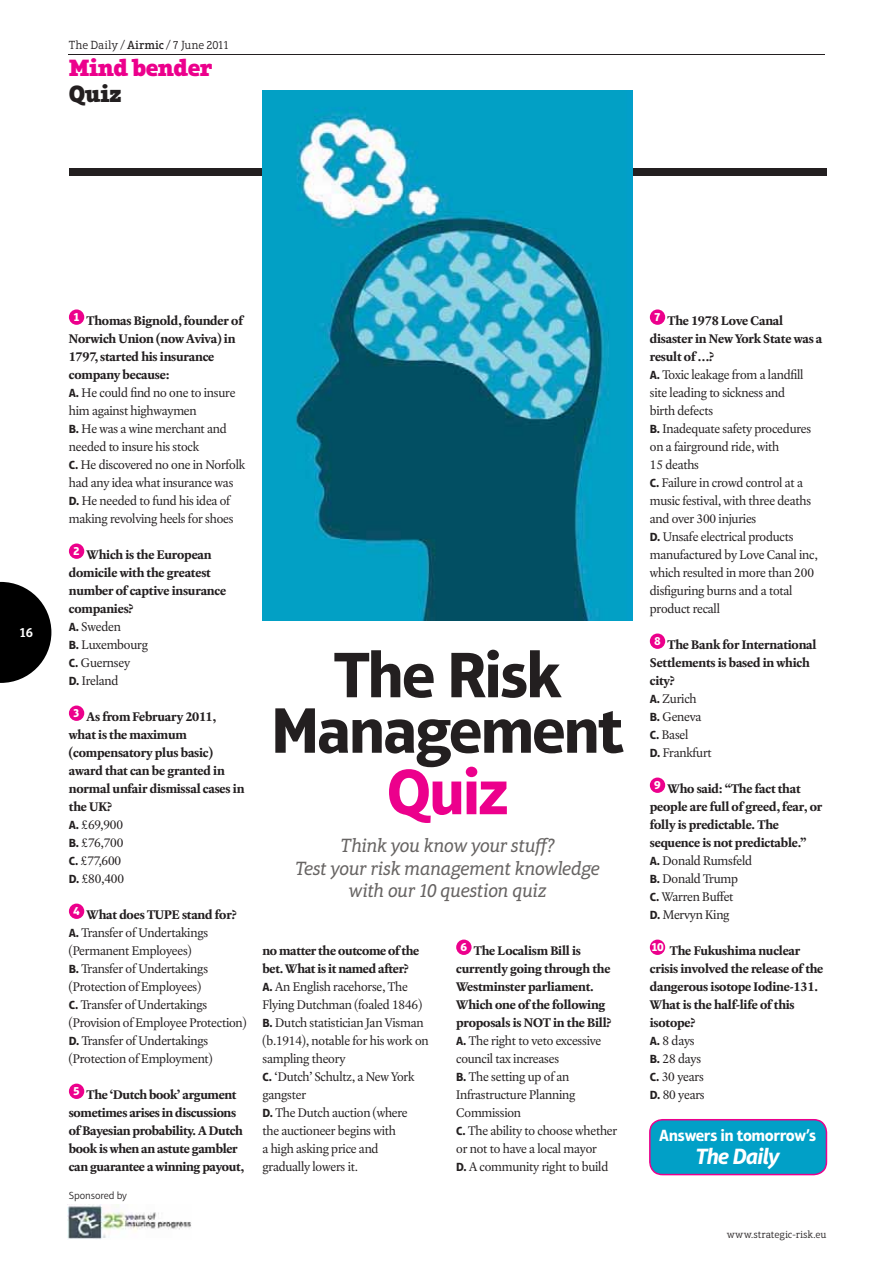
<style>
.page{position:relative;width:893px;height:1263px;background:#fff}
.page>*{position:absolute;margin:0;border:0;box-sizing:border-box;transform-origin:0 0}
.t1{font:700 65.25px/55.5px "Aptifer Sans LT Pro";letter-spacing:-.04em;color:#231f20;text-align:center}
.t2{font:700 65.25px "Aptifer Sans LT Pro";color:#ec008c}
.t3{font:900 24px "Aptifer Slab LT Pro";letter-spacing:-.025em;color:#ec008c}
.t4{font:900 24px "Aptifer Slab LT Pro";color:#231f20}
.t5{font:italic 700 22.5px "Aptifer Sans LT Pro";letter-spacing:-.025em;color:#fff}
.t6{font:italic 19.5px/22.5px "Aptifer Slab LT Pro";letter-spacing:-.025em;color:#676463;text-align:center}
.t7{font:700 16.5px "Aptifer Sans LT Pro";letter-spacing:-.025em;color:#fff}
.t8{font:600 13.5px "Aptifer Slab LT Pro";color:#fff}
.t9{font:13.35px/18px "Laurentian Std";letter-spacing:-.01em;color:#231f20}
.t10{font:700 13.35px/18px "Laurentian Std";letter-spacing:-.01em;color:#231f20}
.t11{font:300 12px "Aptifer Slab LT Pro";letter-spacing:-.02em;color:#231f20}
.t12{font:300 10.5px "Aptifer Slab LT Pro";letter-spacing:-.005em;color:#231f20}
.t13{font:300 10.5px "Aptifer Sans LT Pro";letter-spacing:-.015em;color:#231f20}
.s1{font-weight:500}
.s2{font-weight:700}
.s3{font-family:"Aptifer Sans LT Pro";font-weight:700;font-size:12px}
.s4{font-family:"Aptifer Sans LT Pro";font-size:12px}
.s5{font-weight:400}
</style>
<div class="page">
<svg style="left:649px;top:1119px;width:177px;height:56px;background:#1198c4"></svg>
<hr style="left:69px;top:54px;width:755px;height:1px;background:#231f20">
<div style="left:69px;top:168px;width:757px;height:7px;background:#231f20"></div>
<svg style="left:0;top:582px;width:51px;height:101px"></svg>
<div style="left:69px;top:309px;width:15px;height:16px;background:#ec008c;border-radius:50%"></div>
<div style="left:69px;top:543px;width:15px;height:16px;background:#ec008c;border-radius:50%"></div>
<div style="left:69px;top:705px;width:15px;height:16px;background:#ec008c;border-radius:50%"></div>
<div style="left:69px;top:903px;width:15px;height:16px;background:#ec008c;border-radius:50%"></div>
<div style="left:69px;top:1083px;width:15px;height:16px;background:#ec008c;border-radius:50%"></div>
<div style="left:456px;top:939px;width:15px;height:16px;background:#ec008c;border-radius:50%"></div>
<img style="left:262px;top:90px;width:370px;height:531px">
<div style="left:649px;top:309px;width:16px;height:16px;background:#ec008c;border-radius:50%"></div>
<div style="left:649px;top:633px;width:16px;height:16px;background:#ec008c;border-radius:50%"></div>
<div style="left:649px;top:777px;width:16px;height:16px;background:#ec008c;border-radius:50%"></div>
<div style="left:649px;top:939px;width:16px;height:16px;background:#ec008c;border-radius:50%"></div>
<img style="left:68px;top:1204px;width:123px;height:35px">
<p class="t11" style="left:69px;top:41px;width:162px">The Daily / <span class="s1">Airmic</span> / 7 June 2011</p>
<h2 class="t3" style="left:69px;top:59px;width:145px">Mind bender</h2>
<h2 class="t4" style="left:69px;top:85px;width:54px">Quiz</h2>
<p class="t8" style="left:19px;top:628px;width:16px">16</p>
<p class="t9" style="left:69px;top:312px;width:178px;text-indent:4px"><sup>1</sup> <span class="s2">Thomas Bignold, founder of<br>Norwich Union (now Aviva) in<br>1797, started his insurance company because:<br></span><span class="s3">A.</span> He could find no one to insure him against highwaymen<br><span class="s3">B.</span> He was a wine merchant and needed to insure his stock<br><span class="s3">C.</span> He discovered no one in Norfolk had any idea what insurance was<br><span class="s3">D.</span> He needed to fund his idea of making revolving heels for shoes</p>
<p class="t10" style="left:69px;top:546px;width:159px;text-indent:4px"><sup>2</sup> Which is the European domicile with the greatest number of captive insurance companies?<br><span class="s4">A.</span> <span class="s5">Sweden<br></span><span class="s4">B.</span> <span class="s5">Luxembourg<br></span><span class="s4">C.</span> <span class="s5">Guernsey<br></span><span class="s4">D.</span> <span class="s5">Ireland</span></p>
<p class="t10" style="left:69px;top:708px;width:177px;text-indent:4px"><sup>3</sup> As from February 2011, what is the maximum (compensatory plus basic) award that can be granted in normal unfair dismissal cases in the UK?<br><span class="s4">A.</span> <span class="s5">£69,900<br></span><span class="s4">B.</span> <span class="s5">£76,700<br></span><span class="s4">C.</span> <span class="s5">£77,600<br></span><span class="s4">D.</span> <span class="s5">£80,400</span></p>
<p class="t9" style="left:69px;top:906px;width:179px;text-indent:4px"><sup>4</sup> <span class="s2">What does TUPE stand for?<br></span><span class="s3">A.</span> Transfer of Undertakings (Permanent Employees)<br><span class="s3">B.</span> Transfer of Undertakings (Protection of Employees)<br><span class="s3">C.</span> Transfer of Undertakings (Provision of Employee Protection)<br><span class="s3">D.</span> Transfer of Undertakings (Protection of Employment)</p>
<p class="t10" style="left:69px;top:1086px;width:177px;text-align:center"><sup>5</sup> The ‘Dutch book’ argument sometimes arises in discussions of Bayesian probability. A Dutch book is when an astute gambler can guarantee a winning payout,</p>
<p class="t13" style="left:69px;top:1192px;width:60px">Sponsored by</p>
<h1 class="t1" style="left:271px;top:654px;width:354px">The Risk<br>Management</h1>
<h1 class="t2" style="left:386px;top:768px;width:123px">Quiz</h1>
<h3 class="t6" style="left:295px;top:836px;width:306px">Think you know your stuff?<br>Test your risk management knowledge with our 10 question quiz</h3>
<p class="t9" style="left:262px;top:942px;width:167px"><span class="s2">no matter the outcome of the bet. What is it named after?<br></span><span class="s3">A.</span> An English racehorse, The<br>Flying Dutchman (foaled 1846)<br><span class="s3">B.</span> Dutch statistician Jan Visman (b.1914), notable for his work on sampling theory<br><span class="s3">C.</span> ‘Dutch’ Schultz, a New York gangster<br><span class="s3">D.</span> The Dutch auction (where<br>the auctioneer begins with<br>a high asking price and gradually lowers it.</p>
<p class="t9" style="left:456px;top:942px;width:162px;text-indent:4px"><sup>6</sup> <span class="s2">The Localism Bill is currently going through the<br>Westminster parliament.<br>Which one of the following proposals is NOT in the Bill?<br></span><span class="s3">A.</span> The right to veto excessive council tax increases<br><span class="s3">B.</span> The setting up of an<br>Infrastructure Planning<br>Commission<br><span class="s3">C.</span> The ability to choose whether or not to have a local mayor<br><span class="s3">D.</span> A community right to build</p>
<p class="t9" style="left:649px;top:312px;width:174px;text-indent:4px"><sup>7</sup> <span class="s2">The 1978 Love Canal disaster in New York State was a result of …?<br></span><span class="s3">A.</span> Toxic leakage from a landfill site leading to sickness and<br>birth defects<br><span class="s3">B.</span> Inadequate safety procedures on a fairground ride, with<br>15 deaths<br><span class="s3">C.</span> Failure in crowd control at a music festival, with three deaths and over 300 injuries<br><span class="s3">D.</span> Unsafe electrical products manufactured by Love Canal inc, which resulted in more than 200 disfiguring burns and a total product recall</p>
<p class="t10" style="left:649px;top:636px;width:168px;text-indent:4px"><sup>8</sup> The Bank for International<br>Settlements is based in which city?<br><span class="s4">A.</span> <span class="s5">Zurich<br></span><span class="s4">B.</span> <span class="s5">Geneva<br></span><span class="s4">C.</span> <span class="s5">Basel<br></span><span class="s4">D.</span> <span class="s5">Frankfurt</span></p>
<p class="t10" style="left:649px;top:780px;width:174px;text-indent:4px"><sup>9</sup> Who said: “The fact that people are full of greed, fear, or folly is predictable. The sequence is not predictable.”<br><span class="s4">A.</span> <span class="s5">Donald Rumsfeld<br></span><span class="s4">B.</span> <span class="s5">Donald Trump<br></span><span class="s4">C.</span> <span class="s5">Warren Buffet<br></span><span class="s4">D.</span> <span class="s5">Mervyn King</span></p>
<p class="t10" style="left:649px;top:942px;width:175px"><sup>10</sup> The Fukushima nuclear crisis involved the release of the dangerous isotope Iodine-131.<br>What is the half-life of this isotope?<br><span class="s4">A.</span> <span class="s5">8 days<br></span><span class="s4">B.</span> <span class="s5">28 days<br></span><span class="s4">C.</span> <span class="s5">30 years<br></span><span class="s4">D.</span> <span class="s5">80 years</span></p>
<p class="t7" style="left:659px;top:1129px;width:158px">Answers in tomorrow’s</p>
<h3 class="t5" style="left:695px;top:1143px;width:85px">The Daily</h3>
<p class="t12" style="left:726px;top:1230px;width:101px">www.strategic-risk.eu</p>
</div>
